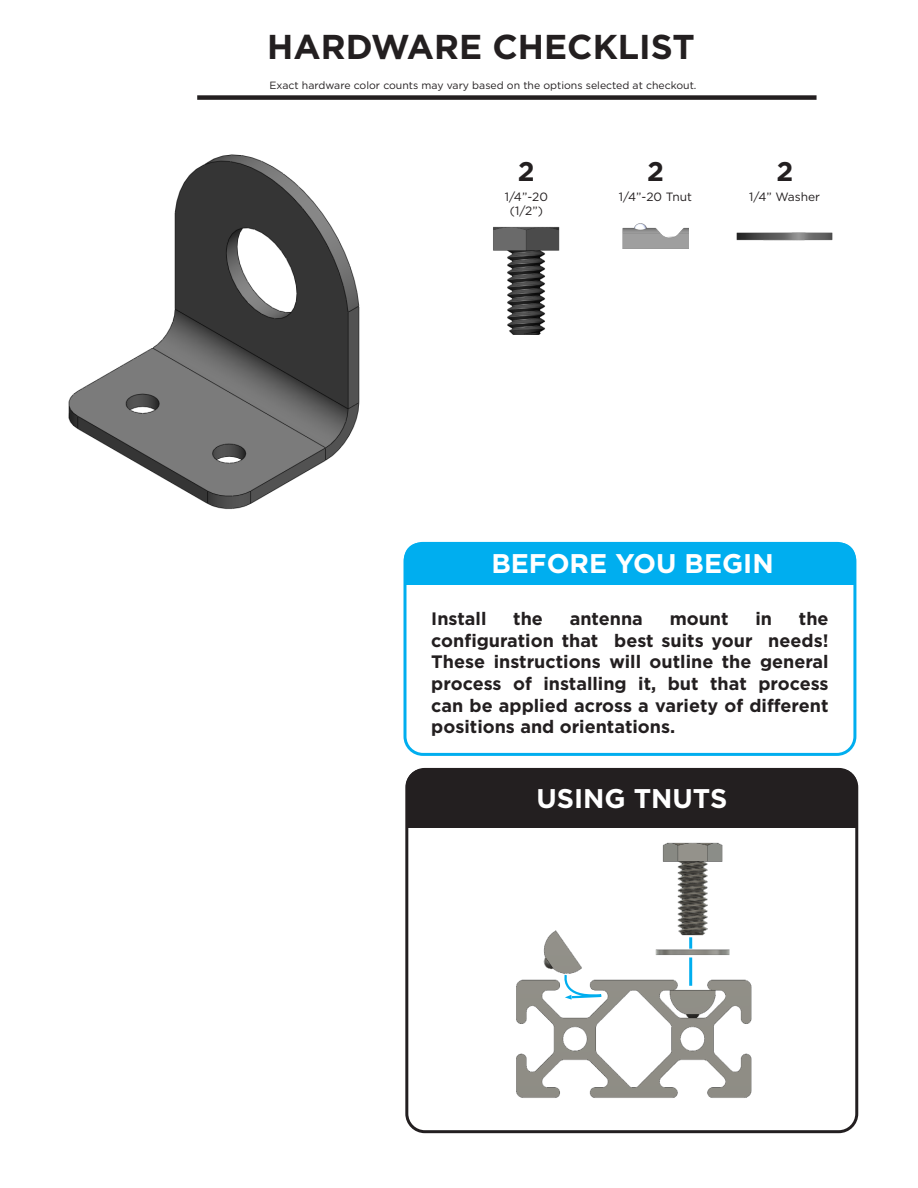
<style>
.page{position:relative;width:918px;height:1188px;background:#fff}
.page>*{position:absolute;margin:0;border:0;box-sizing:border-box;transform-origin:0 0}
.t1{font:700 34.5px "Gotham";color:#231f20}
.t2{font:700 27px "Gotham";color:#fff}
.t3{font:700 27px "Gotham";color:#231f20}
.t4{font:700 18px/21.6px "Gotham";color:#231f20;text-align:justify}
.t5{font:12px "Gotham";color:#231f20}
.t6{font:10.5px "Gotham";color:#231f20}
</style>
<div class="page">
<img style="left:493px;top:226px;width:67px;height:109px">
<img style="left:68px;top:154px;width:292px;height:355px">
<div style="left:405px;top:768px;width:453px;height:365px;border:3px solid #231f20;border-radius:18px"></div>
<div style="left:404px;top:542px;width:452px;height:214px;border:3px solid #00aeef;border-radius:18px"></div>
<div style="left:406px;top:769px;width:452px;height:34px;background:#231f20;border-radius:17px"></div>
<div style="left:404px;top:543px;width:452px;height:31px;background:#00aeef;border-radius:15px"></div>
<div style="left:407px;top:786px;width:450px;height:42px;background:#231f20"></div>
<div style="left:405px;top:566px;width:450px;height:19px;background:#00aeef"></div>
<img style="left:516px;top:842px;width:236px;height:256px">
<svg style="left:561px;top:973px;width:64px;height:27px"></svg>
<svg style="left:689px;top:937px;width:3px;height:12px"></svg>
<hr style="left:689px;top:957px;width:3px;height:29px;background:#00aeef">
<div style="left:197px;top:95px;width:620px;height:5px;background:#231f20"></div>
<img style="left:736px;top:232px;width:97px;height:8px">
<img style="left:623px;top:223px;width:65px;height:26px">
<p class="t1" style="left:267px;top:27px;width:429px">HARDWARE CHECKLIST</p>
<p class="t6" style="left:270px;top:79px;width:428px">Exact hardware color counts may vary based on the options selected at checkout.</p>
<p class="t3" style="left:518px;top:156px;width:18px">2</p>
<p class="t3" style="left:647px;top:156px;width:18px">2</p>
<p class="t3" style="left:777px;top:156px;width:18px">2</p>
<p class="t5" style="left:505px;top:189px;width:45px">1/4”-20</p>
<p class="t5" style="left:510px;top:203px;width:35px">(1/2”)</p>
<p class="t5" style="left:619px;top:189px;width:75px">1/4”-20 Tnut</p>
<p class="t5" style="left:749px;top:189px;width:72px">1/4” Washer</p>
<p class="t2" style="left:491px;top:548px;width:284px">BEFORE YOU BEGIN</p>
<p class="t4" style="left:431px;top:608px;width:399px;text-indent:368px">the configuration that best suits your needs!<br>These instructions will outline the general process of installing it, but that process can be applied across a variety of different positions and orientations.</p>
<p class="t4" style="left:431px;top:608px;width:57px">Install</p>
<p class="t4" style="left:513px;top:608px;width:31px">the</p>
<p class="t4" style="left:570px;top:608px;width:75px">antenna</p>
<p class="t4" style="left:670px;top:608px;width:60px">mount</p>
<p class="t4" style="left:755px;top:608px;width:18px">in</p>
<p class="t2" style="left:536px;top:782px;width:192px">USING TNUTS</p>
</div>
